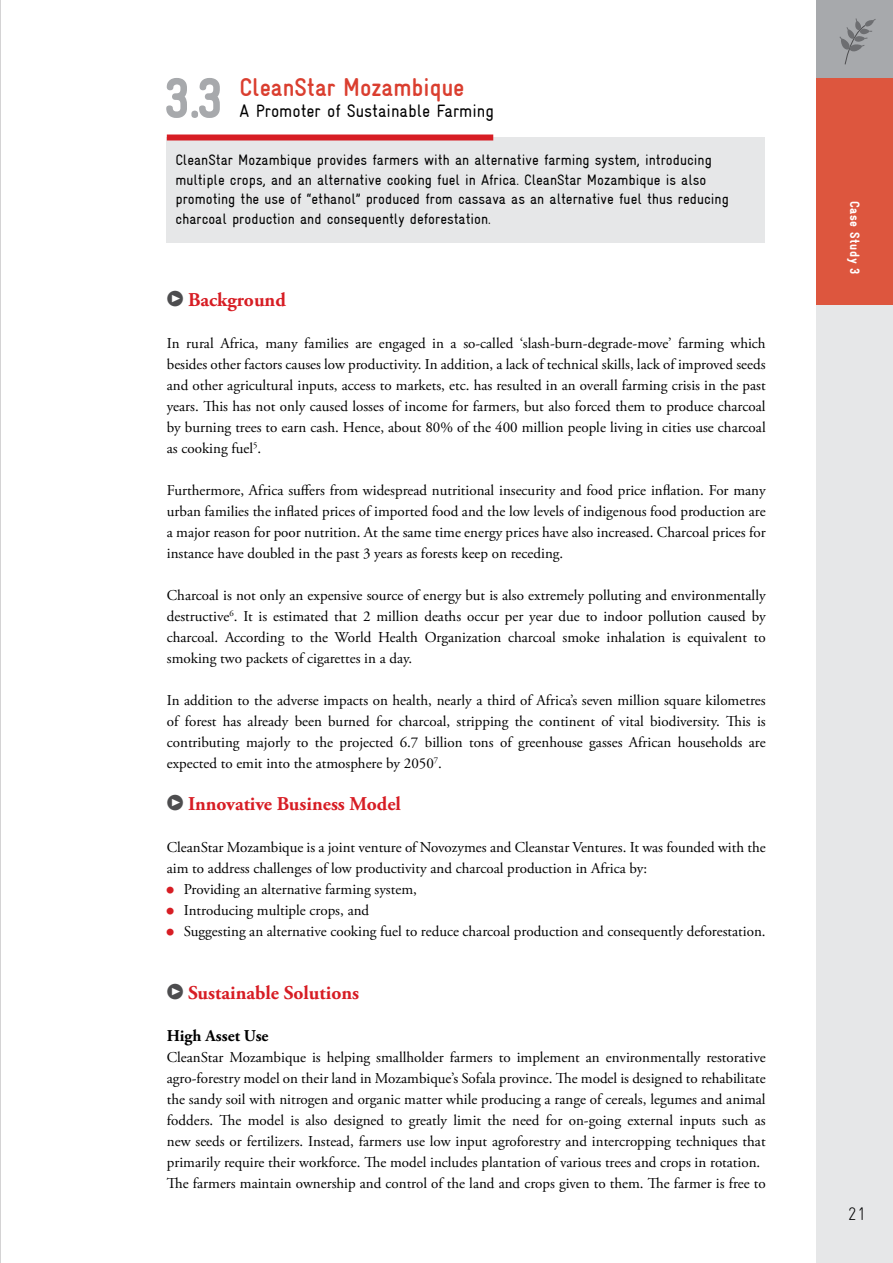
<style>
.page{position:relative;width:893px;height:1263px;background:#fff}
.page>*{position:absolute;margin:0;border:0;box-sizing:border-box;transform-origin:0 0}
.t1{font:900 condensed 57px "Gravur";color:#a7a9ac}
.t2{font:700 condensed 25.5px "Gravur";color:#da3e2f}
.t3{font:700 19.5px "Adobe Garamond Pro";color:#d71d24}
.t4{font:19.5px/21px "Meta OT";color:#d71d24;text-align:justify}
.t5{font:condensed 18px "Gravur";color:#000}
.t6{font:300 condensed 18px "Gravur";color:#000}
.t7{font:700 16.5px "Adobe Garamond Pro";color:#000}
.t8{font:15px/21px "Adobe Garamond Pro";color:#000;text-align:justify}
.t9{font:condensed 15px/19.5px "Gravur";color:#000}
.t10{font:900 condensed 13.5px "Gravur";letter-spacing:.05em;color:#fff}
.s1{font-family:"Meta OT";font-weight:400;font-size:21px;color:#4d4d4f}
</style>
<div class="page">
<div style="left:817px;top:78px;width:76px;height:1185px;background:#e6e7e8"></div>
<div style="left:817px;top:77px;width:76px;height:227px;background:#dd563e"></div>
<hr style="left:0;top:0;width:1px;height:1263px;background:#aaa8aa">
<div style="left:166px;top:137px;width:599px;height:106px;background:#e6e7e8"></div>
<div style="left:167px;top:134px;width:326px;height:6px;background:#d71d24"></div>
<div style="left:817px;top:1px;width:76px;height:77px;background:#a7a9ac"></div>
<svg style="left:839px;top:18px;width:37px;height:47px"></svg>
<h1 class="t1" style="left:164px;top:66px;width:60px">3.3</h1>
<h2 class="t2" style="left:240px;top:73px;width:226px">CleanStar Mozambique</h2>
<p class="t5" style="left:240px;top:100px;width:256px">A Promoter of Sustainable Farming</p>
<p class="t9" style="left:175px;top:150px;width:555px">CleanStar Mozambique provides farmers with an alternative farming system, introducing multiple crops, and an alternative cooking fuel in Africa. CleanStar Mozambique is also promoting the use of “ethanol” produced from cassava as an alternative fuel thus reducing charcoal production and consequently deforestation.</p>
<h3 class="t3" style="left:167px;top:288px;width:121px"><span class="s1">•</span> Background</h3>
<p class="t8" style="left:167px;top:333px;width:600px">In rural Africa, many families are engaged in a so-called ‘slash-burn-degrade-move’ farming which besides other factors causes low productivity. In addition, a lack of technical skills, lack of improved seeds and other agricultural inputs, access to markets, etc. has resulted in an overall farming crisis in the past years. This has not only caused losses of income for farmers, but also forced them to produce charcoal by burning trees to earn cash. Hence, about 80% of the 400 million people living in cities use charcoal as cooking fuel<sup>5</sup>.</p>
<p class="t8" style="left:167px;top:480px;width:600px">Furthermore, Africa suffers from widespread nutritional insecurity and food price inflation. For many urban families the inflated prices of imported food and the low levels of indigenous food production are a major reason for poor nutrition. At the same time energy prices have also increased. Charcoal prices for instance have doubled in the past 3 years as forests keep on receding.</p>
<p class="t8" style="left:167px;top:585px;width:600px">Charcoal is not only an expensive source of energy but is also extremely polluting and environmentally destructive<sup>6</sup>. It is estimated that 2 million deaths occur per year due to indoor pollution caused by charcoal. According to the World Health Organization charcoal smoke inhalation is equivalent to smoking two packets of cigarettes in a day.</p>
<p class="t8" style="left:167px;top:690px;width:600px">In addition to the adverse impacts on health, nearly a third of Africa’s seven million square kilometres of forest has already been burned for charcoal, stripping the continent of vital biodiversity. This is contributing majorly to the projected 6.7 billion tons of greenhouse gasses African households are expected to emit into the atmosphere by 2050<sup>7</sup>.</p>
<h3 class="t3" style="left:167px;top:792px;width:236px"><span class="s1">•</span> Innovative Business Model</h3>
<p class="t8" style="left:167px;top:837px;width:600px">CleanStar Mozambique is a joint venture of Novozymes and Cleanstar Ventures. It was founded with the</p>
<p class="t8" style="left:167px;top:858px;width:482px">aim to address challenges of low productivity and charcoal production in Africa by:</p>
<p class="t8" style="left:184px;top:879px;width:235px">Providing an alternative farming system,</p>
<p class="t8" style="left:184px;top:900px;width:187px">Introducing multiple crops, and</p>
<p class="t8" style="left:184px;top:921px;width:583px">Suggesting an alternative cooking fuel to reduce charcoal production and consequently deforestation.</p>
<h3 class="t4" style="left:165px;top:879px;width:12px">• • •</h3>
<h3 class="t3" style="left:167px;top:981px;width:194px"><span class="s1">•</span> Sustainable Solutions</h3>
<p class="t7" style="left:167px;top:1026px;width:103px">High Asset Use</p>
<p class="t8" style="left:167px;top:1047px;width:600px;text-align:left">CleanStar Mozambique is helping smallholder farmers to implement an environmentally restorative agro-forestry model on their land in Mozambique’s Sofala province. The model is designed to rehabilitate the sandy soil with nitrogen and organic matter while producing a range of cereals, legumes and animal fodders. The model is also designed to greatly limit the need for on-going external inputs such as new seeds or fertilizers. Instead, farmers use low input agroforestry and intercropping techniques that primarily require their workforce. The model includes plantation of various trees and crops in rotation.<br>The farmers maintain ownership and control of the land and crops given to them. The farmer is free to</p>
<p class="t10" style="left:862px;top:201px;width:75px;rotate:90deg">Case Study 3</p>
<p class="t6" style="left:848px;top:1204px;width:20px">21</p>
</div>
